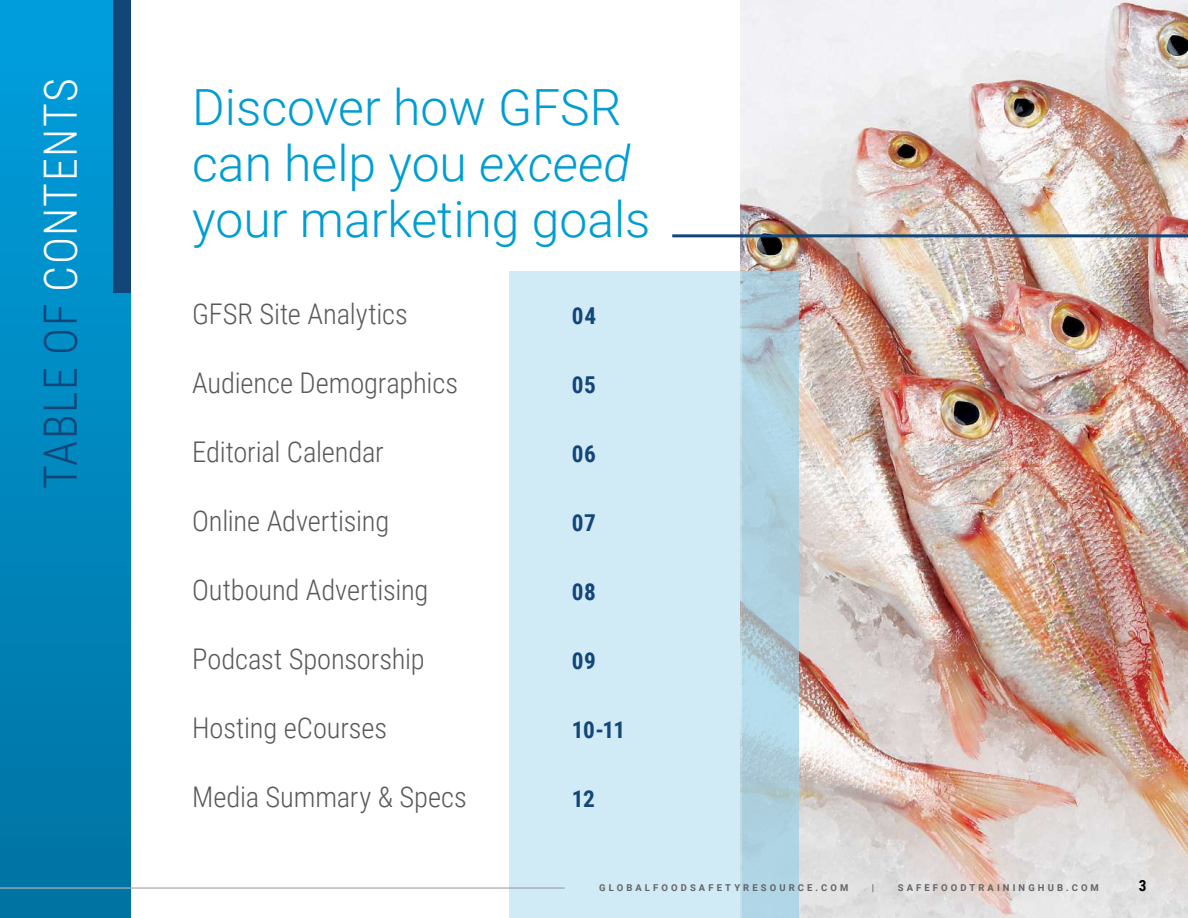
<style>
.page{position:relative;width:1188px;height:918px;background:#fff}
.page>*{position:absolute;margin:0;border:0;box-sizing:border-box;transform-origin:0 0}
.t1{font:300 49.95px/55.7px "Roboto";color:#009dd2}
.t2{font:300 45.9px "Roboto Condensed";letter-spacing:.035em;color:#fff}
.t3{font:300 28.5px "Roboto Condensed";letter-spacing:-.005em;color:#58595b}
.t4{font:700 23.25px "Roboto Condensed";letter-spacing:.03em;color:#134678}
.t5{font:700 15.3px "Roboto Condensed";color:#000}
.t6{font:700 9.45px "Roboto";letter-spacing:.33em;color:#636466}
.s1{color:#134678}
.s2{font-style:italic}
</style>
<div class="page">
<img style="left:741px;top:0;width:447px;height:918px">
<div style="left:0;top:0;width:131px;height:918px;background:linear-gradient(to bottom,#009fde,#0072a1)"></div>
<div style="left:113px;top:0;width:18px;height:293px;background:#134678"></div>
<svg style="left:510px;top:271px;width:289px;height:647px;background:#c9e4f1"></svg>
<hr style="left:672px;top:234px;width:516px;height:3px;background:#134678">
<hr style="left:0;top:888px;width:565px;height:1px;background:#939598">
<h2 class="t2" style="left:28px;top:489px;width:412px;rotate:-90deg"><span class="s1">TABLE OF</span> CONTENTS</h2>
<h1 class="t1" style="left:192px;top:78px;width:460px">Discover how GFSR can help you <span class="s2">exceed </span>your marketing goals</h1>
<p class="t3" style="left:192px;top:294px;width:217px">GFSR Site Analytics</p>
<p class="t4" style="left:572px;top:300px;width:26px">04</p>
<p class="t3" style="left:192px;top:363px;width:267px">Audience Demographics</p>
<p class="t4" style="left:572px;top:369px;width:26px">05</p>
<p class="t3" style="left:192px;top:432px;width:193px">Editorial Calendar</p>
<p class="t4" style="left:572px;top:438px;width:26px">06</p>
<p class="t3" style="left:192px;top:501px;width:199px">Online Advertising</p>
<p class="t4" style="left:572px;top:507px;width:26px">07</p>
<p class="t3" style="left:192px;top:570px;width:238px">Outbound Advertising</p>
<p class="t4" style="left:572px;top:576px;width:26px">08</p>
<p class="t3" style="left:192px;top:639px;width:234px">Podcast Sponsorship</p>
<p class="t4" style="left:572px;top:645px;width:26px">09</p>
<p class="t3" style="left:192px;top:708px;width:196px">Hosting eCourses</p>
<p class="t4" style="left:572px;top:714px;width:55px">10-11</p>
<p class="t3" style="left:192px;top:777px;width:276px">Media Summary &amp; Specs</p>
<p class="t4" style="left:572px;top:783px;width:25px">12</p>
<p class="t6" style="left:599px;top:881px;width:251px">GLOBALFOODSAFETYRESOURCE.COM</p>
<p class="t6" style="left:872px;top:881px;width:4px">|</p>
<p class="t6" style="left:898px;top:881px;width:203px">SAFEFOODTRAININGHUB.COM</p>
<p class="t5" style="left:1139px;top:874px;width:9px">3</p>
</div>
